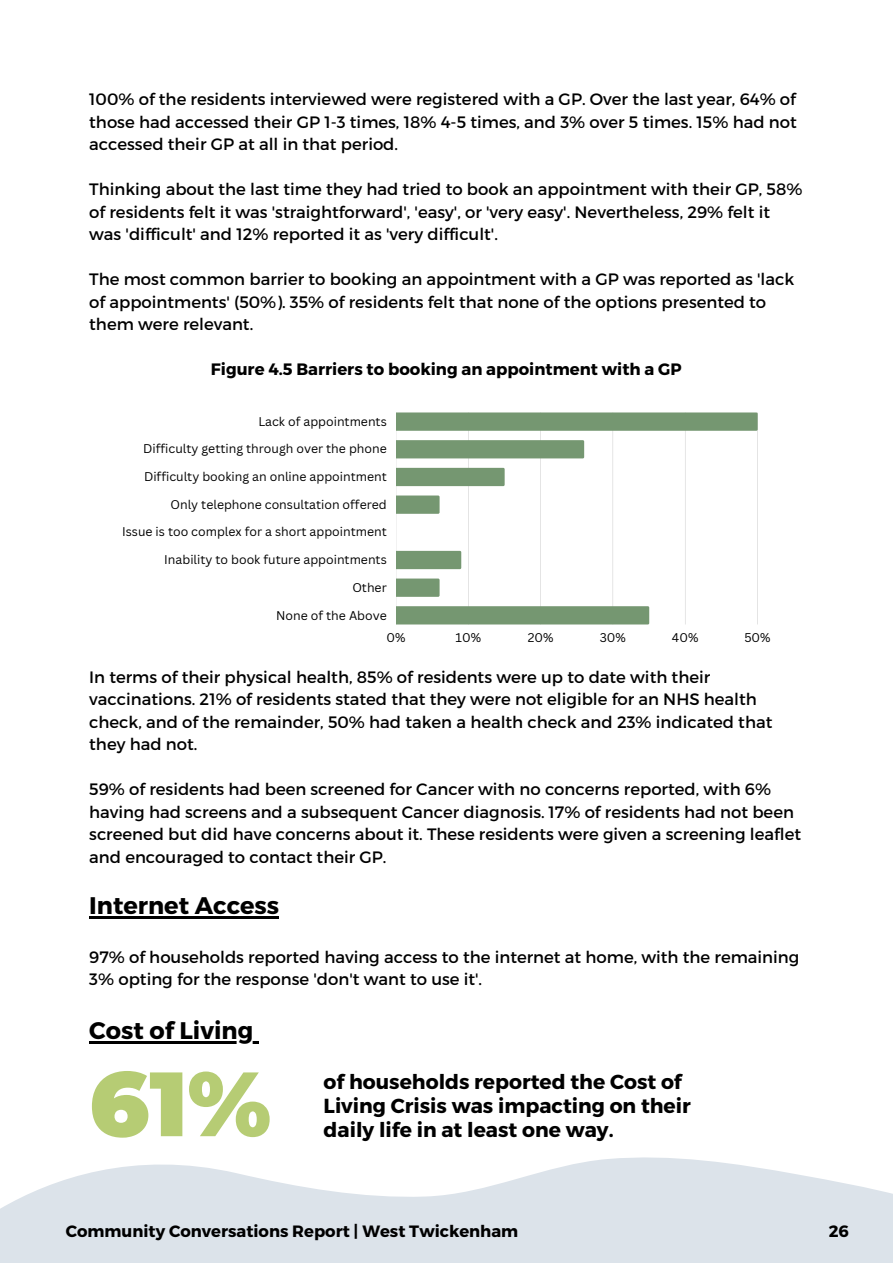
<style>
.page{position:relative;width:893px;height:1264px;background:#fff}
.page>*{position:absolute;margin:0;border:0;box-sizing:border-box;transform-origin:0 0}
.t1{font:900 91.05px "Montserrat";color:#b6cc74}
.t2{font:700 24px "Montserrat";color:#000}
.t3{font:700 20.25px/24px "Montserrat";color:#000}
.t4{font:16.5px/22.5px "Montserrat";color:#000}
.t5{font:700 16.5px "Montserrat";color:#000}
.t6{font:700 16.35px "Montserrat";color:#000}
.t7{font:12.3px "Canva Sans";color:#000}
</style>
<div class="page">
<svg style="left:0;top:1157px;width:892px;height:105px;fill:#dce3ea"></svg>
<svg style="left:396px;top:412px;width:360px;height:212px"></svg>
<svg style="left:756px;top:412px;width:1px;height:19px"></svg>
<svg style="left:582px;top:440px;width:2px;height:18px"></svg>
<svg style="left:503px;top:468px;width:1px;height:18px"></svg>
<svg style="left:396px;top:495px;width:43px;height:19px"></svg>
<svg style="left:460px;top:551px;width:1px;height:18px"></svg>
<svg style="left:396px;top:578px;width:43px;height:19px"></svg>
<svg style="left:647px;top:606px;width:2px;height:18px"></svg>
<hr style="left:89px;top:916px;width:190px;height:2px;background:#000">
<hr style="left:89px;top:1041px;width:164px;height:2px;background:#000">
<svg style="left:253px;top:1041px;width:6px;height:2px"></svg>
<p class="t4" style="left:89px;top:87px;width:709px;text-align:justify">100% of the residents interviewed were registered with a GP. Over the last year, 64% of those had accessed their GP 1-3 times, 18% 4-5 times, and 3% over 5 times. 15% had not accessed their GP at all in that period.</p>
<p class="t4" style="left:89px;top:177px;width:714px">Thinking about the last time they had tried to book an appointment with their GP, 58% of residents felt it was 'straightforward', 'easy', or 'very easy'. Nevertheless, 29% felt it was 'difficult' and 12% reported it as 'very difficult'.</p>
<p class="t4" style="left:89px;top:267px;width:706px">The most common barrier to booking an appointment with a GP was reported as 'lack of appointments' (50%). 35% of residents felt that none of the options presented to them were relevant.</p>
<p class="t5" style="left:211px;top:359px;width:472px">Figure 4.5 Barriers to booking an appointment with a GP</p>
<p class="t7" style="left:258px;top:412px;width:130px">Lack of appointments</p>
<p class="t7" style="left:143px;top:440px;width:245px">Difficulty getting through over the phone</p>
<p class="t7" style="left:144px;top:468px;width:244px">Difficulty booking an online appointment</p>
<p class="t7" style="left:170px;top:495px;width:218px">Only telephone consultation offered</p>
<p class="t7" style="left:122px;top:523px;width:266px">Issue is too complex for a short appointment</p>
<p class="t7" style="left:164px;top:551px;width:224px">Inability to book future appointments</p>
<p class="t7" style="left:352px;top:578px;width:36px">Other</p>
<p class="t7" style="left:276px;top:606px;width:112px">None of the Above</p>
<p class="t7" style="left:386px;top:629px;width:20px">0%</p>
<p class="t7" style="left:455px;top:629px;width:27px">10%</p>
<p class="t7" style="left:527px;top:629px;width:27px">20%</p>
<p class="t7" style="left:599px;top:629px;width:28px">30%</p>
<p class="t7" style="left:672px;top:629px;width:28px">40%</p>
<p class="t7" style="left:744px;top:629px;width:28px">50%</p>
<p class="t4" style="left:89px;top:664px;width:684px">In terms of their physical health, 85% of residents were up to date with their vaccinations. 21% of residents stated that they were not eligible for an NHS health check, and of the remainder, 50% had taken a health check and 23% indicated that they had not.</p>
<p class="t4" style="left:89px;top:777px;width:713px">59% of residents had been screened for Cancer with no concerns reported, with 6% having had screens and a subsequent Cancer diagnosis. 17% of residents had not been screened but did have concerns about it. These residents were given a screening leaflet and encouraged to contact their GP.</p>
<p class="t2" style="left:89px;top:890px;width:191px">Internet Access</p>
<p class="t4" style="left:89px;top:944px;width:711px">97% of households reported having access to the internet at home, with the remaining<br>3% opting for the response 'don't want to use it'.</p>
<p class="t2" style="left:89px;top:1015px;width:165px">Cost of Living</p>
<p class="t3" style="left:323px;top:1068px;width:369px">of households reported the Cost of<br>Living Crisis was impacting on their</p>
<p class="t1" style="left:89px;top:1048px;width:183px">61%</p>
<p class="t3" style="left:323px;top:1116px;width:291px">daily life in at least one way.</p>
<p class="t6" style="left:66px;top:1220px;width:454px">Community Conversations Report | West Twickenham</p>
<p class="t6" style="left:828px;top:1220px;width:22px">26</p>
</div>
